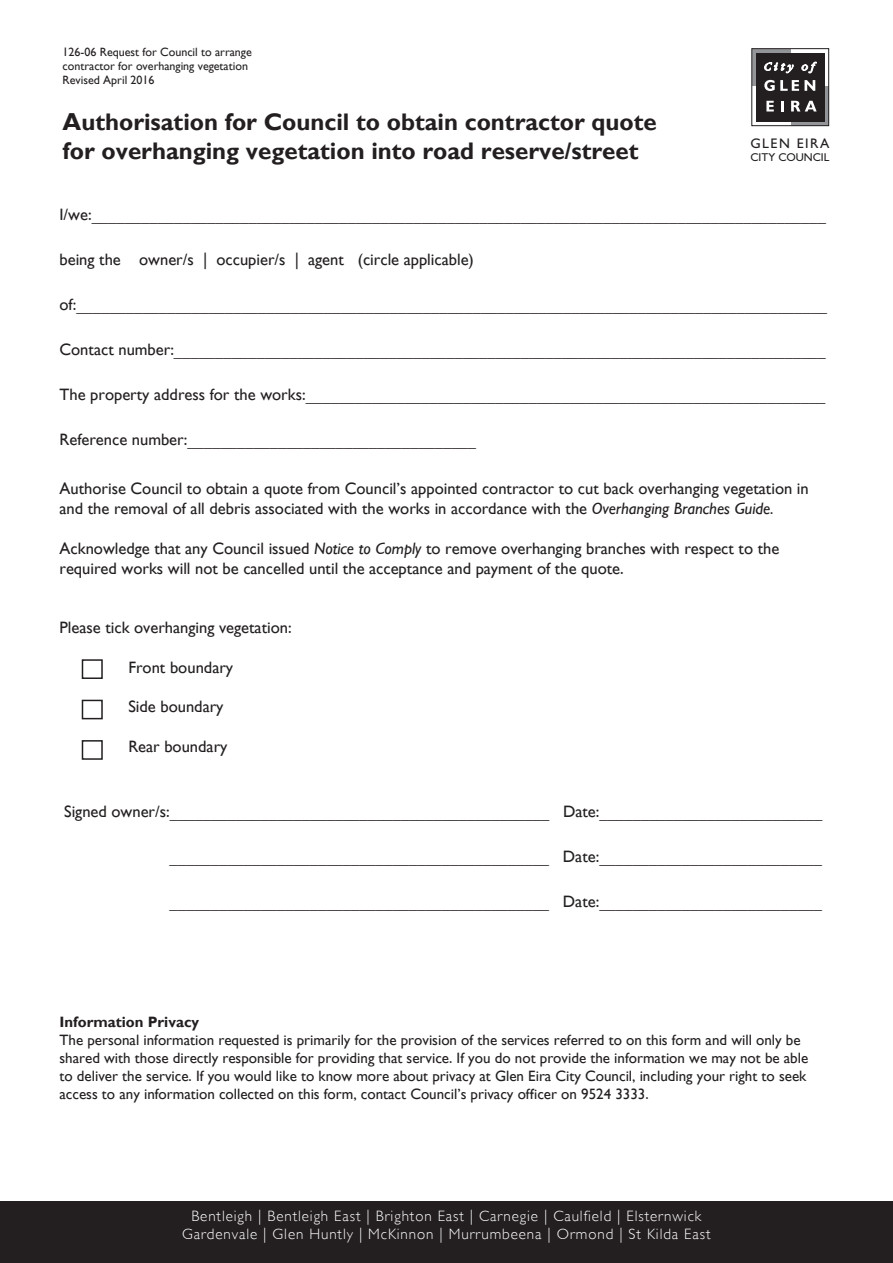
<style>
.page{position:relative;width:893px;height:1263px;background:#fff}
.page>*{position:absolute;margin:0;border:0;box-sizing:border-box;transform-origin:0 0}
.t1{font:700 24px "Gill Sans";color:#231f20}
.t2{font:16.5px/19.8px "Gill Sans";color:#231f20}
.t3{font:15px/18px "Gill Sans";color:#231f20}
.t4{font:300 15px "Gill Sans";letter-spacing:.06em;color:#fff}
.t5{font:700 15px "Gill Sans";color:#231f20}
.t6{font:13.95px "Gill Sans";letter-spacing:.11em;color:#231f20}
.t7{font:12px/14.4px "Gill Sans";color:#231f20}
.t8{font:11.4px "Gill Sans";color:#231f20}
.s1{font-style:italic}
</style>
<div class="page">
<div style="left:0;top:1202px;width:893px;height:61px;background:#231f20"></div>
<div style="left:752px;top:86px;width:39px;height:40px;background:linear-gradient(to right,#fff,#fff)"></div>
<div style="left:752px;top:49px;width:38px;height:37px;background:#939598"></div>
<div style="left:791px;top:86px;width:38px;height:40px;background:linear-gradient(to bottom,#939598,#939598)"></div>
<div style="left:756px;top:53px;width:69px;height:68px;background:#231f20"></div>
<svg style="left:764px;top:80px;width:51px;height:11px"></svg>
<svg style="left:766px;top:101px;width:8px;height:10px"></svg>
<svg style="left:781px;top:101px;width:3px;height:10px"></svg>
<svg style="left:791px;top:101px;width:26px;height:10px"></svg>
<svg style="left:764px;top:62px;width:29px;height:11px"></svg>
<svg style="left:802px;top:62px;width:15px;height:11px"></svg>
<div style="left:751px;top:48px;width:78px;height:78px;border:1px solid #231f20"></div>
<div style="left:82px;top:659px;width:21px;height:20px;border:2px solid #231f20"></div>
<div style="left:82px;top:700px;width:21px;height:19px;border:2px solid #231f20"></div>
<div style="left:82px;top:740px;width:21px;height:20px;border:2px solid #231f20"></div>
<p class="t7" style="left:63px;top:44px;width:191px">126-06 Request for Council to arrange contractor for overhanging vegetation</p>
<p class="t7" style="left:63px;top:73px;width:94px">Revised April 2016</p>
<p class="t1" style="left:63px;top:108px;width:596px">Authorisation for Council to obtain contractor quote</p>
<p class="t1" style="left:63px;top:137px;width:577px">for overhanging vegetation into road reserve/street</p>
<p class="t6" style="left:750px;top:135px;width:81px">GLEN EIRA</p>
<p class="t8" style="left:751px;top:150px;width:80px">CITY COUNCIL</p>
<p class="t2" style="left:60px;top:204px;width:768px">I/we:_________________________________________________________________________________________</p>
<p class="t2" style="left:60px;top:249px;width:416px">being the owner/s | occupier/s | agent (circle applicable)</p>
<p class="t2" style="left:60px;top:294px;width:769px">of:___________________________________________________________________________________________</p>
<p class="t2" style="left:60px;top:339px;width:768px">Contact number:_______________________________________________________________________________</p>
<p class="t2" style="left:60px;top:384px;width:767px">The property address for the works:_______________________________________________________________</p>
<p class="t2" style="left:60px;top:429px;width:418px">Reference number:___________________________________</p>
<p class="t2" style="left:60px;top:479px;width:751px">Authorise Council to obtain a quote from Council’s appointed contractor to cut back overhanging vegetation in and the removal of all debris associated with the works in accordance with the <span class="s1">Overhanging Branches Guide.</span></p>
<p class="t2" style="left:60px;top:538px;width:721px">Acknowledge that any Council issued <span class="s1">Notice to Comply</span> to remove overhanging branches with respect to the required works will not be cancelled until the acceptance and payment of the quote.</p>
<p class="t2" style="left:60px;top:618px;width:234px">Please tick overhanging vegetation:</p>
<p class="t2" style="left:128px;top:657px;width:106px">Front boundary</p>
<p class="t2" style="left:128px;top:697px;width:97px">Side boundary</p>
<p class="t2" style="left:128px;top:736px;width:101px">Rear boundary</p>
<p class="t2" style="left:64px;top:801px;width:760px">Signed owner/s:______________________________________________ Date:___________________________</p>
<p class="t2" style="left:170px;top:846px;width:654px">______________________________________________ Date:___________________________</p>
<p class="t2" style="left:170px;top:891px;width:654px">______________________________________________ Date:___________________________</p>
<p class="t5" style="left:60px;top:1013px;width:141px">Information Privacy</p>
<p class="t3" style="left:60px;top:1031px;width:750px">The personal information requested is primarily for the provision of the services referred to on this form and will only be shared with those directly responsible for providing that service. If you do not provide the information we may not be able to deliver the service. If you would like to know more about privacy at Glen Eira City Council, including your right to seek access to any information collected on this form, contact Council’s privacy officer on 9524 3333.</p>
<p class="t4" style="left:191px;top:1208px;width:511px">Bentleigh | Bentleigh East | Brighton East | Carnegie | Caulfield | Elsternwick</p>
<p class="t4" style="left:182px;top:1226px;width:530px">Gardenvale | Glen Huntly | McKinnon | Murrumbeena | Ormond | St Kilda East</p>
</div>
